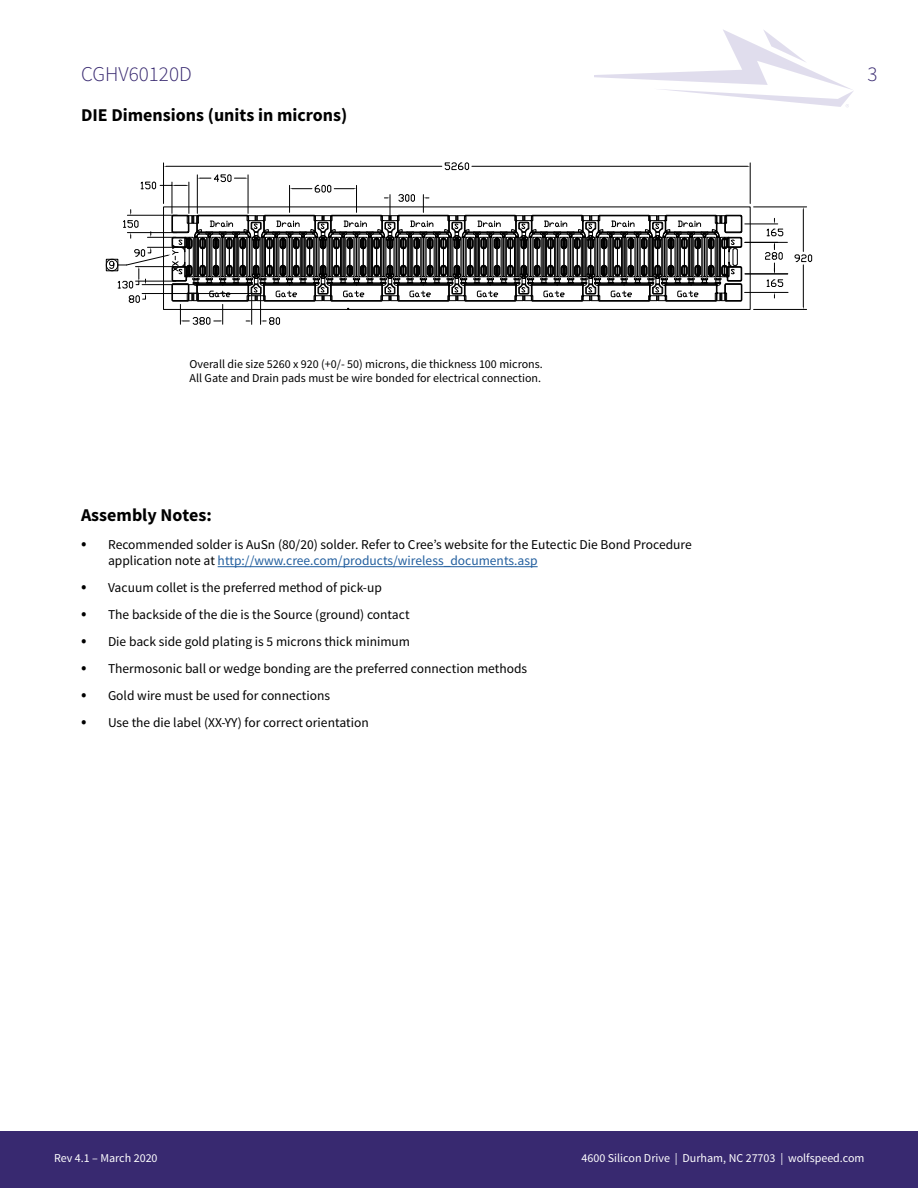
<style>
.page{position:relative;width:918px;height:1188px;background:#fff}
.page>*{position:absolute;margin:0;border:0;box-sizing:border-box;transform-origin:0 0}
.t1{font:300 21px "Source Sans Pro";color:#382970}
.Section{font:700 18px "Source Sans Pro";color:#000}
.t2{font:13.5px/16.2px "Source Sans Pro";color:#000}
.t3{font:12px "Source Sans Pro";color:#000}
.t4{font:12px "Source Sans Pro";color:#fff}
.s1{font-size:18px}
.s2{color:#215e9e}
</style>
<div class="page">
<svg style="left:594px;top:29px;width:259px;height:78px"></svg>
<div style="left:0;top:1131px;width:918px;height:57px;background:#382970"></div>
<hr style="left:218px;top:566px;width:320px;height:1px;background:#215e9e">
<hr style="left:745px;top:224px;width:33px;height:1px;background:#000">
<svg style="left:766px;top:218px;width:17px;height:18px"></svg>
<hr style="left:745px;top:242px;width:42px;height:1px;background:#000">
<hr style="left:745px;top:292px;width:43px;height:1px;background:#000">
<hr style="left:745px;top:274px;width:43px;height:1px;background:#000">
<svg style="left:765px;top:242px;width:18px;height:56px"></svg>
<hr style="left:750px;top:163px;width:1px;height:41px;background:#000">
<hr style="left:754px;top:207px;width:53px;height:1px;background:#000">
<hr style="left:754px;top:309px;width:53px;height:1px;background:#000">
<hr style="left:803px;top:210px;width:1px;height:41px;background:#000">
<hr style="left:803px;top:265px;width:1px;height:42px;background:#000">
<svg style="left:794px;top:254px;width:18px;height:9px"></svg>
<svg style="left:106px;top:162px;width:644px;height:163px"></svg>
<h1 class="t1" style="left:81px;top:61px;width:112px">CGHV60120D</h1>
<h1 class="t1" style="left:867px;top:61px;width:12px">3</h1>
<p class="Section" style="left:81px;top:103px;width:268px">DIE Dimensions (units in microns)</p>
<p class="t3" style="left:190px;top:356px;width:355px">Overall die size 5260 x 920 (+0/- 50) microns, die thickness 100 microns.</p>
<p class="t3" style="left:190px;top:371px;width:353px">All Gate and Drain pads must be wire bonded for electrical connection.</p>
<p class="Section" style="left:81px;top:504px;width:132px">Assembly Notes:</p>
<p class="t2" style="left:108px;top:537px;width:585px;text-indent:-27px"><span class="s1">•</span> Recommended solder is AuSn (80/20) solder. Refer to Cree’s website for the Eutectic Die Bond Procedure application note at <span class="s2">http://www.cree.com/products/wireless_documents.asp</span></p>
<p class="t2" style="left:81px;top:580px;width:302px"><span class="s1">•</span> Vacuum collet is the preferred method of pick-up</p>
<p class="t2" style="left:81px;top:607px;width:330px"><span class="s1">•</span> The backside of the die is the Source (ground) contact</p>
<p class="t2" style="left:81px;top:634px;width:331px"><span class="s1">•</span> Die back side gold plating is 5 microns thick minimum</p>
<p class="t2" style="left:81px;top:661px;width:448px"><span class="s1">•</span> Thermosonic ball or wedge bonding are the preferred connection methods</p>
<p class="t2" style="left:81px;top:688px;width:251px"><span class="s1">•</span> Gold wire must be used for connections</p>
<p class="t2" style="left:81px;top:715px;width:289px"><span class="s1">•</span> Use the die label (XX-YY) for correct orientation</p>
<p class="t4" style="left:54px;top:1150px;width:105px">Rev 4.1 – March 2020</p>
<p class="t4" style="left:582px;top:1150px;width:284px">4600 Silicon Drive | Durham, NC 27703 | wolfspeed.com</p>
</div>
